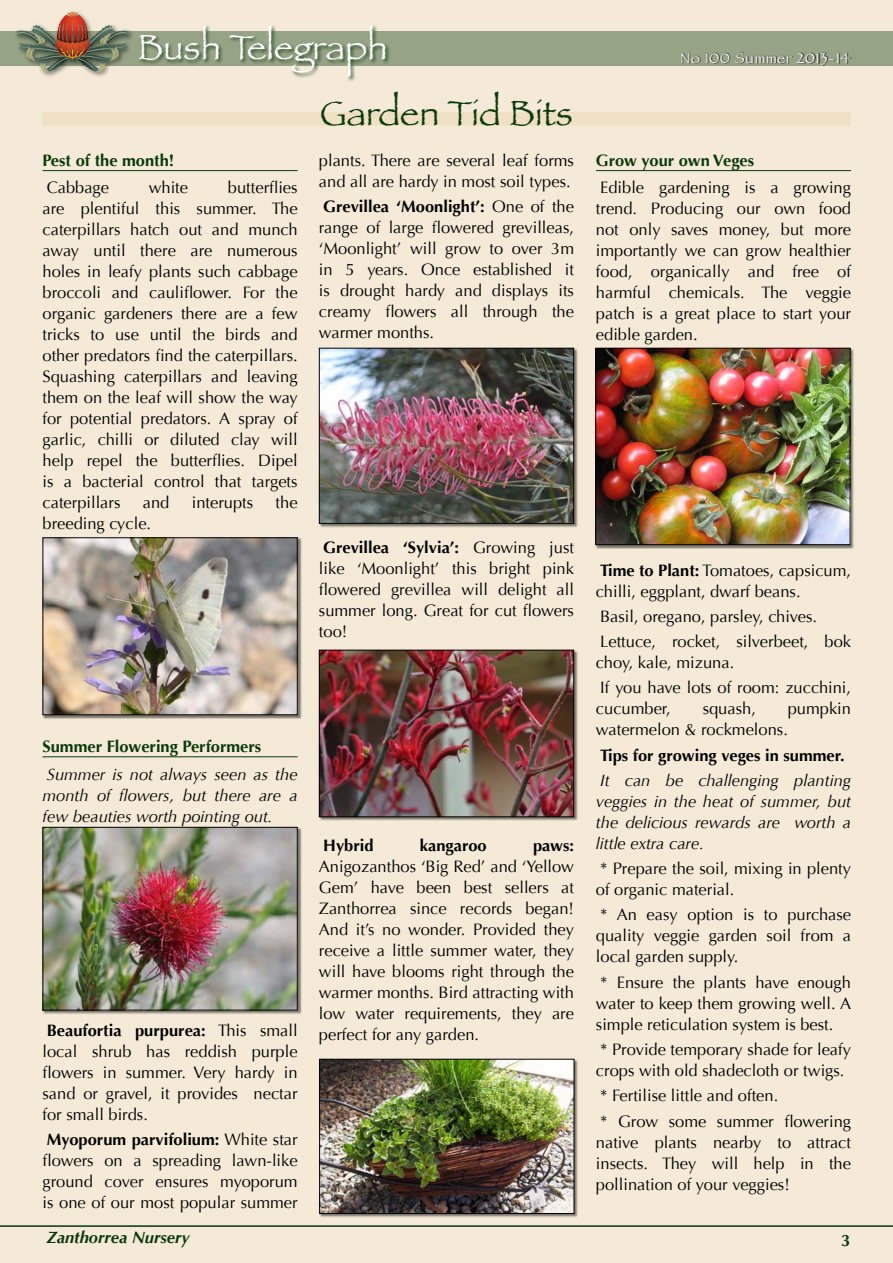
<style>
.page{position:relative;width:893px;height:1263px;background:#f5ead7}
.page>*{position:absolute;margin:0;border:0;box-sizing:border-box;transform-origin:0 0}
.t1{font:36px "Papyrus";color:#08390b}
.t2{font:36px "Papyrus";color:#fff}
.t3{font:16.5px/21px "Optima";color:#000;text-align:justify}
.t4{font:italic 16.5px/21px "Optima";color:#000;text-align:justify}
.t5{font:700 16.5px "Optima";color:#08390b}
.t6{font:700 16.5px "Optima";color:#000}
.t7{font:italic 700 16.5px "Optima";color:#08390b}
.t8{font:15px "Papyrus";letter-spacing:.05em;color:#fff}
.s1{font-weight:700}
</style>
<div class="page">
<hr style="left:43px;top:170px;width:255px;height:1px;background:#08390b">
<hr style="left:43px;top:756px;width:255px;height:1px;background:#08390b">
<hr style="left:596px;top:170px;width:255px;height:1px;background:#08390b">
<div style="left:0;top:32px;width:893px;height:34px;background:#97a386"></div>
<hr style="left:0;top:1225px;width:893px;height:2px;background:#08390b">
<div style="left:43px;top:112px;width:807px;height:14px;background:#f0e0c3"></div>
<div style="left:137px;top:24px;width:254px;height:59px;background:#08390b;opacity:.75"></div>
<div style="left:682px;top:53px;width:169px;height:13px;background:#000;opacity:.75"></div>
<div style="left:14px;top:10px;width:121px;height:69px;background:#000;opacity:.5"></div>
<img style="left:16px;top:12px;width:113px;height:60px">
<div style="left:43px;top:537px;width:259px;height:182px;background:#000;opacity:.5"></div>
<img style="left:45px;top:539px;width:251px;height:174px">
<div style="left:43px;top:537px;width:255px;height:178px;border:1px solid #000"></div>
<div style="left:43px;top:827px;width:259px;height:187px;background:#000;opacity:.5"></div>
<img style="left:45px;top:829px;width:251px;height:179px">
<div style="left:43px;top:827px;width:255px;height:183px;border:1px solid #000"></div>
<div style="left:319px;top:348px;width:259px;height:180px;background:#000;opacity:.5"></div>
<img style="left:321px;top:350px;width:251px;height:172px">
<div style="left:319px;top:348px;width:255px;height:176px;border:1px solid #000"></div>
<div style="left:319px;top:650px;width:259px;height:171px;background:#000;opacity:.5"></div>
<img style="left:321px;top:652px;width:251px;height:163px">
<div style="left:319px;top:650px;width:255px;height:167px;border:1px solid #000"></div>
<div style="left:595px;top:348px;width:260px;height:201px;background:#000;opacity:.5"></div>
<img style="left:597px;top:350px;width:251px;height:193px">
<div style="left:595px;top:348px;width:255px;height:197px;border:1px solid #000"></div>
<div style="left:319px;top:1059px;width:260px;height:159px;background:#000;opacity:.5"></div>
<img style="left:321px;top:1061px;width:251px;height:151px">
<div style="left:319px;top:1059px;width:255px;height:155px;border:1px solid #000"></div>
<h1 class="t2" style="left:137px;top:25px;width:252px">Bush Telegraph</h1>
<p class="t5" style="left:43px;top:153px;width:133px">Pest of the month!</p>
<p class="t3" style="left:47px;top:177px;width:64px">Cabbage</p>
<p class="t3" style="left:149px;top:177px;width:41px">white</p>
<p class="t3" style="left:43px;top:177px;width:257px;text-indent:185px">butterflies are plentiful this summer. The caterpillars hatch out and munch away until there are numerous holes in leafy plants such cabbage broccoli and cauliflower. For the organic gardeners there are a few tricks to use until the birds and other predators find the caterpillars.<br>Squashing caterpillars and leaving them on the leaf will show the way for potential predators. A spray of garlic, chilli or diluted clay will help repel the butterflies. Dipel is a bacterial control that targets caterpillars</p>
<p class="t3" style="left:143px;top:494px;width:28px">and</p>
<p class="t3" style="left:192px;top:494px;width:63px">interupts</p>
<p class="t3" style="left:276px;top:494px;width:24px">the</p>
<p class="t3" style="left:43px;top:515px;width:110px">breeding cycle.</p>
<h1 class="t1" style="left:320px;top:91px;width:254px">Garden Tid Bits</h1>
<p class="t3" style="left:319px;top:152px;width:257px">plants. There are several leaf forms and all are hardy in most soil types.</p>
<p class="t3" style="left:319px;top:198px;width:257px"><span class="s1">Grevillea ‘Moonlight’:</span> One of the range of large flowered grevilleas, ‘Moonlight’ will grow to over 3m in 5 years. Once established it is drought hardy and displays its creamy flowers all through the warmer months.</p>
<p class="t3" style="left:319px;top:538px;width:257px"><span class="s1">Grevillea ‘Sylvia’:</span> Growing just like ‘Moonlight’ this bright pink flowered grevillea will delight all summer long. Great for cut flowers too!</p>
<p class="t5" style="left:43px;top:740px;width:220px">Summer Flowering Performers</p>
<p class="t4" style="left:43px;top:764px;width:257px">Summer is not always seen as the month of flowers, but there are a few beauties worth pointing out.</p>
<p class="t3" style="left:43px;top:1021px;width:257px"><span class="s1">Beaufortia purpurea:</span> This small local shrub has reddish purple flowers in summer. Very hardy in sand or gravel, it provides nectar for small birds.</p>
<p class="t3" style="left:43px;top:1131px;width:257px"><span class="s1">Myoporum parvifolium:</span> White star flowers on a spreading lawn-like ground cover ensures myoporum is one of our most popular summer</p>
<p class="t6" style="left:323px;top:838px;width:52px">Hybrid</p>
<p class="t6" style="left:420px;top:838px;width:68px">kangaroo</p>
<p class="t6" style="left:533px;top:838px;width:42px">paws:</p>
<p class="t3" style="left:319px;top:857px;width:257px">Anigozanthos ‘Big Red’ and ‘Yellow Gem’ have been best sellers at Zanthorrea since records began!<br>And it’s no wonder. Provided they receive a little summer water, they will have blooms right through the warmer months. Bird attracting with low water requirements, they are perfect for any garden.</p>
<p class="t8" style="left:681px;top:49px;width:171px">No 100 Summer 2013-14</p>
<p class="t5" style="left:596px;top:153px;width:160px">Grow your own Veges</p>
<p class="t3" style="left:596px;top:179px;width:257px">Edible gardening is a growing trend. Producing our own food not only saves money, but more importantly we can grow healthier food, organically and free of harmful chemicals. The veggie patch is a great place to start your edible garden.</p>
<p class="t3" style="left:596px;top:561px;width:257px"><span class="s1">Time to Plant:</span> Tomatoes, capsicum, chilli, eggplant, dwarf beans.</p>
<p class="t3" style="left:600px;top:605px;width:252px;line-height:25.2px">Basil, oregano, parsley, chives.<br>Lettuce, rocket, silverbeet, bok</p>
<p class="t3" style="left:596px;top:651px;width:257px;line-height:25.2px">choy, kale, mizuna.<br>If you have lots of room: zucchini,</p>
<p class="t3" style="left:596px;top:700px;width:76px">cucumber,</p>
<p class="t3" style="left:703px;top:700px;width:55px">squash,</p>
<p class="t3" style="left:596px;top:700px;width:257px;text-indent:192px">pumpkin watermelon &amp; rockmelons.</p>
<p class="t6" style="left:600px;top:748px;width:246px">Tips for growing veges in summer.</p>
<p class="t4" style="left:596px;top:770px;width:257px">It can be challenging planting veggies in the heat of summer, but the delicious rewards are worth a little extra care.</p>
<p class="t3" style="left:596px;top:860px;width:257px">* Prepare the soil, mixing in plenty of organic material.</p>
<p class="t3" style="left:596px;top:906px;width:257px">* An easy option is to purchase quality veggie garden soil from a local garden supply.</p>
<p class="t3" style="left:596px;top:973px;width:257px">* Ensure the plants have enough water to keep them growing well. A simple reticulation system is best.</p>
<p class="t3" style="left:596px;top:1040px;width:257px">* Provide temporary shade for leafy crops with old shadecloth or twigs.</p>
<p class="t3" style="left:600px;top:1085px;width:252px;line-height:25.2px">* Fertilise little and often.<br>* Grow some summer flowering</p>
<p class="t3" style="left:596px;top:1133px;width:257px">native plants nearby to attract insects. They will help in the pollination of your veggies!</p>
<p class="t7" style="left:47px;top:1230px;width:145px">Zanthorrea Nursery</p>
<p class="t5" style="left:841px;top:1234px;width:11px">3</p>
</div>
